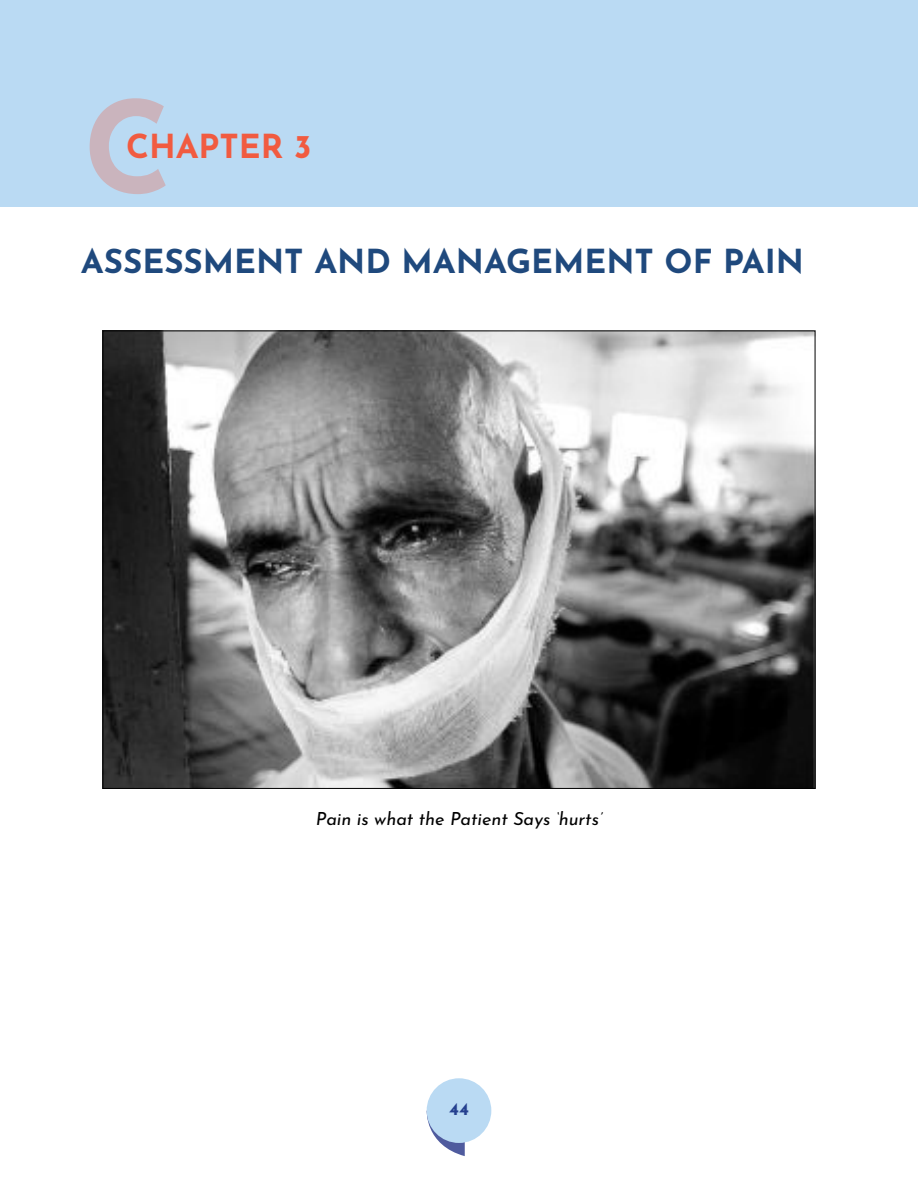
<style>
.page{position:relative;width:918px;height:1188px;background:#fff}
.page>*{position:absolute;margin:0;border:0;box-sizing:border-box;transform-origin:0 0}
.t1{font:700 127.5px "Josefin Sans";color:#f15b40}
.t2{font:700 33px "Josefin Sans";color:#1f497d}
.t3{font:700 33px "Josefin Sans";color:#f15b40}
.t4{font:italic 18px "Josefin Sans";color:#000}
.t5{font:700 18px "Josefin Sans";color:#25408f}
</style>
<div class="page">
<div style="left:0;top:0;width:918px;height:207px;background:#badaf3"></div>
<svg style="left:426px;top:1111px;width:39px;height:45px"></svg>
<div style="left:427px;top:1078px;width:64px;height:65px;background:#badaf3;border-radius:50%"></div>
<img style="left:105px;top:333px;width:708px;height:454px">
<h1 class="t1" style="left:83px;top:53px;width:90px">C</h1>
<h2 class="t3" style="left:126px;top:121px;width:187px">CHAPTER 3</h2>
<h2 class="t2" style="left:81px;top:237px;width:724px">ASSESSMENT AND MANAGEMENT OF PAIN</h2>
<p class="t4" style="left:316px;top:804px;width:288px">Pain is what the Patient Says ‘hurts’</p>
<p class="t5" style="left:449px;top:1095px;width:21px">44</p>
</div>
